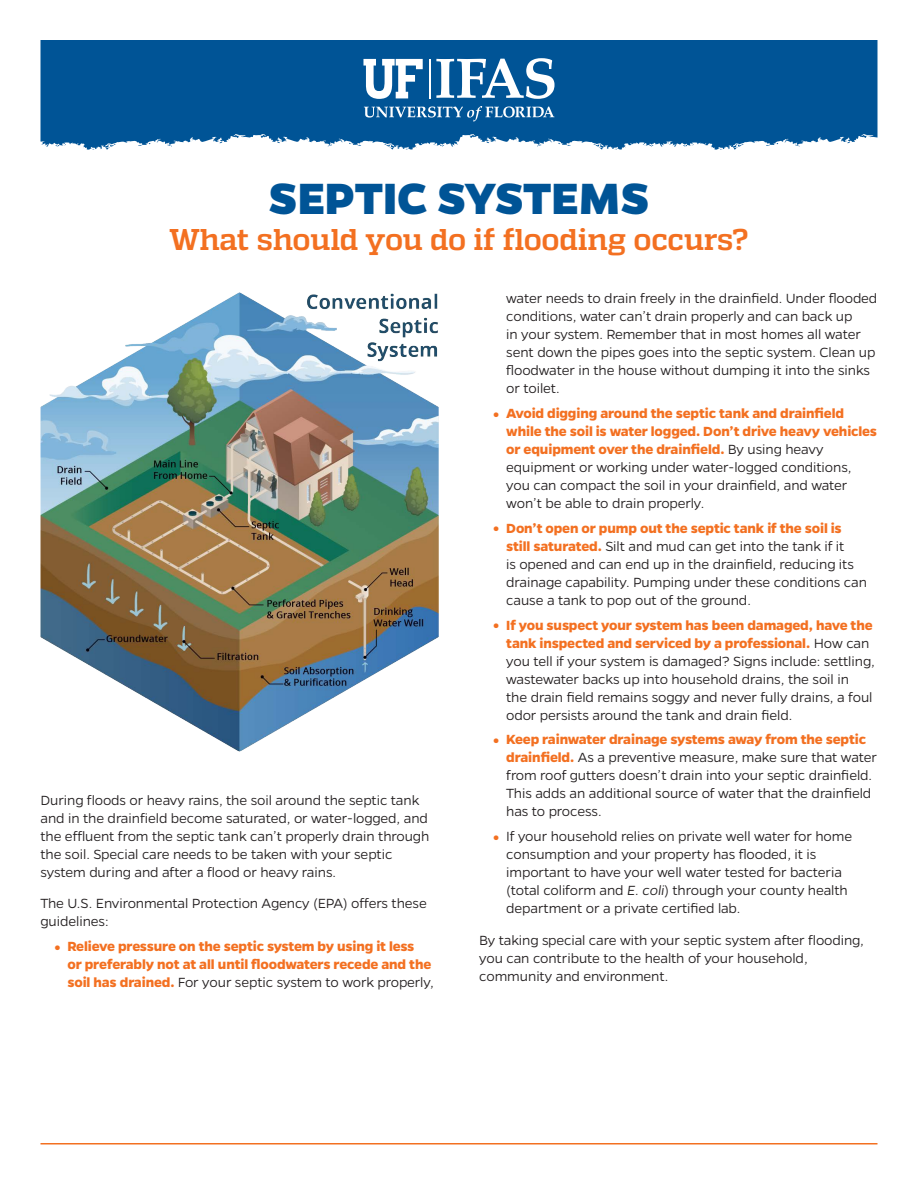
<style>
.page{position:relative;width:918px;height:1188px;background:#fff}
.page>*{position:absolute;margin:0;border:0;box-sizing:border-box;transform-origin:0 0}
.t1{font:800 49.5px "Gentona";letter-spacing:-.005em;color:#005496}
.t2{font:700 30px "Quadon";letter-spacing:-.01em;color:#f37021}
.t3{font:300 15px/18px "Gentona";letter-spacing:-.01em;color:#231f20}
.t4{font:700 15px/18px "Gentona";letter-spacing:-.01em;color:#f37021}
.s1{font-size:19.5px}
.s2{font-weight:300;color:#231f20}
.s3{font-weight:700;font-size:19.5px;color:#f37021}
.s4{font-weight:700;color:#f37021}
.s5{font-style:italic}
</style>
<div class="page">
<hr style="left:40px;top:1143px;width:838px;height:1px;background:#f37021">
<svg style="left:41px;top:40px;width:837px;height:110px;background:#14619e"></svg>
<hr style="left:429px;top:59px;width:2px;height:40px;background:#fff">
<svg style="left:363px;top:59px;width:60px;height:40px"></svg>
<svg style="left:364px;top:106px;width:190px;height:15px;background:#407fb0"></svg>
<svg style="left:436px;top:58px;width:119px;height:41px"></svg>
<img style="left:40px;top:292px;width:399px;height:460px">
<h1 class="t1" style="left:269px;top:170px;width:382px">SEPTIC SYSTEMS</h1>
<h2 class="t2" style="left:170px;top:222px;width:580px">What should you do if flooding occurs?</h2>
<p class="t3" style="left:40px;top:791px;width:390px">During floods or heavy rains, the soil around the septic tank and in the drainfield become saturated, or water-logged, and the effluent from the septic tank can’t properly drain through the soil. Special care needs to be taken with your septic system during and after a flood or heavy rains.</p>
<p class="t3" style="left:40px;top:894px;width:388px">The U.S. Environmental Protection Agency (EPA) offers these guidelines:</p>
<p class="t4" style="left:68px;top:937px;width:368px;text-indent:-14px"><span class="s1">•</span> Relieve pressure on the septic system by using it less<br>or preferably not at all until floodwaters recede and the soil has drained. <span class="s2">For your septic system to work properly,</span></p>
<p class="t3" style="left:506px;top:290px;width:373px">water needs to drain freely in the drainfield. Under flooded conditions, water can’t drain properly and can back up<br>in your system. Remember that in most homes all water sent down the pipes goes into the septic system. Clean up floodwater in the house without dumping it into the sinks or toilet.</p>
<p class="t3" style="left:506px;top:404px;width:372px;text-indent:-14px"><span class="s3">•</span> <span class="s4">Avoid digging around the septic tank and drainfield while the soil is water logged. Don’t drive heavy vehicles or equipment over the drainfield.</span> By using heavy equipment or working under water-logged conditions, you can compact the soil in your drainfield, and water won’t be able to drain properly.</p>
<p class="t3" style="left:506px;top:519px;width:362px;text-indent:-14px"><span class="s3">•</span> <span class="s4">Don’t open or pump out the septic tank if the soil is still saturated.</span> Silt and mud can get into the tank if it<br>is opened and can end up in the drainfield, reducing its drainage capability. Pumping under these conditions can cause a tank to pop out of the ground.</p>
<p class="t3" style="left:506px;top:616px;width:370px;text-indent:-14px"><span class="s3">•</span> <span class="s4">If you suspect your system has been damaged, have the tank inspected and serviced by a professional.</span> How can you tell if your system is damaged? Signs include: settling, wastewater backs up into household drains, the soil in<br>the drain field remains soggy and never fully drains, a foul odor persists around the tank and drain field.</p>
<p class="t3" style="left:506px;top:731px;width:372px;text-indent:-14px"><span class="s3">•</span> <span class="s4">Keep rainwater drainage systems away from the septic drainfield.</span> As a preventive measure, make sure that water from roof gutters doesn’t drain into your septic drainfield.<br>This adds an additional source of water that the drainfield has to process.</p>
<p class="t3" style="left:506px;top:827px;width:347px;text-indent:-14px"><span class="s3">•</span> If your household relies on private well water for home consumption and your property has flooded, it is important to have your well water tested for bacteria (total coliform and <span class="s5">E. coli</span>) through your county health department or a private certified lab.</p>
<p class="t3" style="left:479px;top:931px;width:386px">By taking special care with your septic system after flooding, you can contribute to the health of your household, community and environment.</p>
</div>
